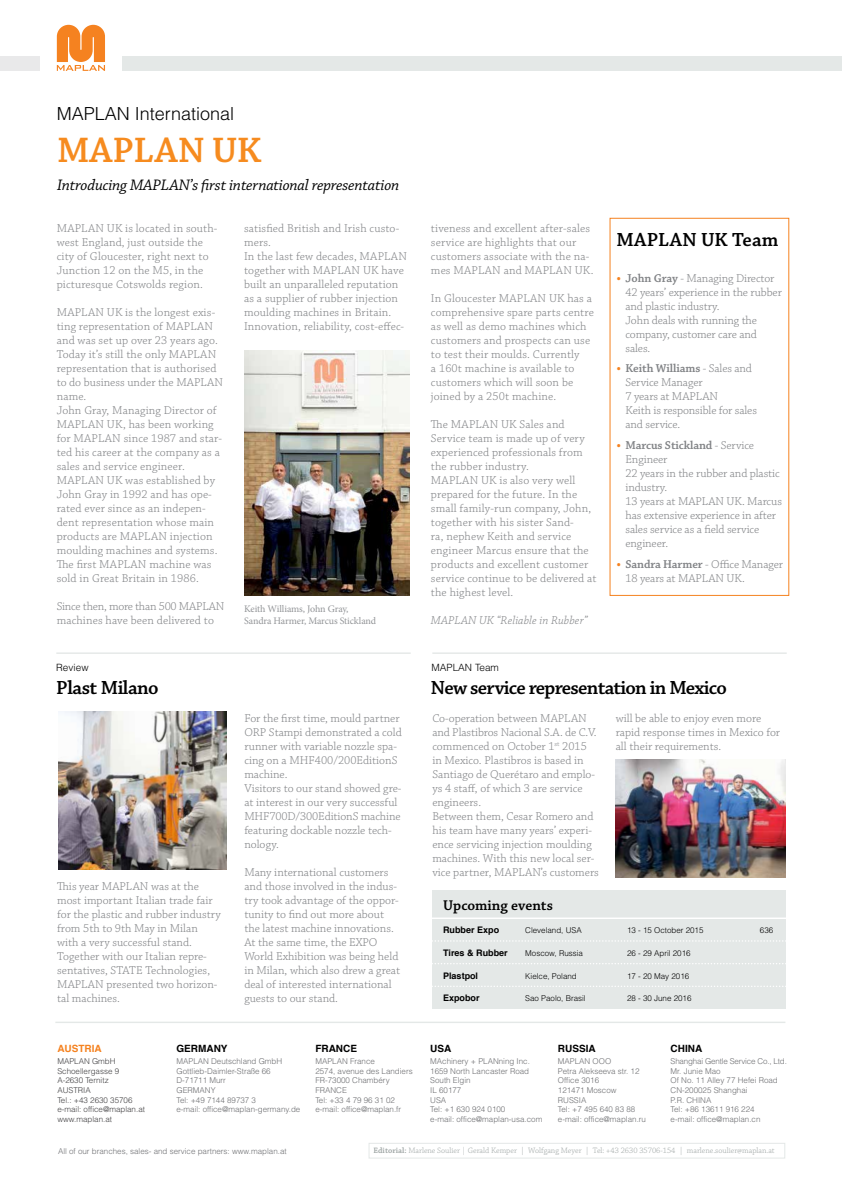
<style>
.page{position:relative;width:842px;height:1191px;background:#fff}
.page>*{position:absolute;margin:0;border:0;box-sizing:border-box;transform-origin:0 0}
.t1{font:600 37.3px "Chaparral Pro";color:#f68b1f}
.t2{font:600 20px "Chaparral Pro";letter-spacing:-.035em;color:#000}
.t3{font:600 20px "Chaparral Pro";color:#000}
.t4{font:18px "Helvetica H Light";color:#000}
.t5{font:italic 16px "Chaparral Pro";letter-spacing:-.01em;color:#000}
.t6{font:600 14.9px "Chaparral Pro";color:#000}
.t7{font:300 12px/14px "Chaparral Pro";letter-spacing:.005em;color:#808285}
.t8{font:italic 300 12px "Chaparral Pro";letter-spacing:.01em;color:#808285}
.t9{font:10px/12px "Minion Pro";letter-spacing:-.015em;color:#939598}
.t10{font:700 10px "Helvetica";color:#000}
.t11{font:10px "Helvetica H Light";color:#000}
.t12{font:700 10px "Helvetica";color:#f58220}
.t13{font:700 9px "Helvetica";color:#000}
.t14{font:300 8.2px "Chaparral Pro";color:#9ea5a4}
.t15{font:8px/9.6px "Helvetica H Light";color:#6d6e71}
.t16{font:8px "Helvetica H Light";color:#000}
.t17{font:8px/9.6px "Helvetica H Light";color:#414042}
.t18{font:8px "Helvetica H Light";color:#6f7073}
.s1{font-size:17px;color:#f58220}
.s2{font-weight:600}
</style>
<div class="page">
<div style="left:0;top:57px;width:40px;height:14px;background:#e9e9ea"></div>
<div style="left:123px;top:57px;width:719px;height:14px;background:#e4e8e7"></div>
<hr style="left:55px;top:1021px;width:730px;height:2px;background:#e4e8e7">
<svg style="left:57px;top:25px;width:48px;height:46px"></svg>
<div style="left:432px;top:890px;width:353px;height:119px;background:#e4e8e7"></div>
<img style="left:58px;top:712px;width:168px;height:157px">
<svg style="left:432px;top:940px;width:354px;height:1px"></svg>
<hr style="left:432px;top:917px;width:355px;height:2px;background:#fff">
<hr style="left:432px;top:652px;width:355px;height:2px;background:#e4e8e7">
<hr style="left:56px;top:652px;width:355px;height:2px;background:#e4e8e7">
<svg style="left:432px;top:985px;width:354px;height:2px"></svg>
<svg style="left:432px;top:963px;width:352px;height:1px"></svg>
<img style="left:616px;top:759px;width:169px;height:119px">
<img style="left:244px;top:350px;width:165px;height:245px">
<div style="left:609px;top:218px;width:180px;height:378px;border:1px solid #f58220"></div>
<div style="left:369px;top:1142px;width:416px;height:16px;border:1px solid #e4e8e7"></div>
<h3 class="t4" style="left:57px;top:102px;width:179px">MAPLAN International</h3>
<h1 class="t1" style="left:57px;top:129px;width:206px">MAPLAN UK</h1>
<h3 class="t5" style="left:57px;top:176px;width:344px">Introducing MAPLAN’s first international representation</h3>
<p class="t7" style="left:57px;top:221px;width:162px">MAPLAN UK is located in south&shy;west England, just outside the city of Gloucester, right next to<br>Junction 12 on the M5, in the picturesque Cotswolds region.</p>
<p class="t7" style="left:57px;top:305px;width:168px">MAPLAN UK is the longest exis&shy;ting representation of MAPLAN and was set up over 23 years ago.<br>Today it’s still the only MAPLAN representation that is authorised to do business under the MAPLAN name.<br>John Gray, Managing Director of<br>MAPLAN UK, has been working for MAPLAN since 1987 and star&shy;ted his career at the company as a sales and service engineer.<br>MAPLAN UK was established by<br>John Gray in 1992 and has ope&shy;rated ever since as an indepen&shy;dent representation whose main products are MAPLAN injection moulding machines and systems.<br>The first MAPLAN machine was sold in Great Britain in 1986.</p>
<p class="t7" style="left:57px;top:600px;width:169px">Since then, more than 500 MAPLAN machines have been delivered to</p>
<p class="t7" style="left:244px;top:222px;width:164px">satisfied British and Irish custo&shy;mers.<br>In the last few decades, MAPLAN together with MAPLAN UK have built an unparalleled reputation as a supplier of rubber injection moulding machines in Britain.<br>Innovation, reliability, cost-effec-</p>
<p class="t9" style="left:244px;top:602px;width:133px">Keith Williams, John Gray,<br>Sandra Harmer, Marcus Stickland</p>
<p class="t7" style="left:431px;top:221px;width:164px">tiveness and excellent after-sales service are highlights that our customers associate with the na&shy;mes MAPLAN and MAPLAN UK.</p>
<p class="t7" style="left:431px;top:291px;width:164px">In Gloucester MAPLAN UK has a comprehensive spare parts centre as well as demo machines which customers and prospects can use to test their moulds. Currently<br>a 160t machine is available to customers which will soon be joined by a 250t machine.</p>
<p class="t7" style="left:431px;top:417px;width:167px">The MAPLAN UK Sales and<br>Service team is made up of very experienced professionals from the rubber industry.<br>MAPLAN UK is also very well prepared for the future. In the small family-run company, John, together with his sister Sand-<br>ra, nephew Keith and service engineer Marcus ensure that the products and excellent customer service continue to be delivered at the highest level.</p>
<p class="t8" style="left:431px;top:613px;width:158px">MAPLAN UK “Reliable in Rubber”</p>
<p class="t11" style="left:56px;top:661px;width:34px">Review</p>
<p class="t11" style="left:432px;top:661px;width:69px">MAPLAN Team</p>
<h2 class="t3" style="left:616px;top:228px;width:163px">MAPLAN UK Team</h2>
<p class="t7" style="left:625px;top:271px;width:158px;text-indent:-9px"><span class="s1">•</span> <span class="s2">John Gray</span> - Managing Director<br>42 years’ experience in the rubber and plastic industry.<br>John deals with running the company, customer care and sales.</p>
<p class="t7" style="left:625px;top:361px;width:133px;text-indent:-9px"><span class="s1">•</span> <span class="s2">Keith Williams</span> - Sales and<br>Service Manager<br>7 years at MAPLAN<br>Keith is responsible for sales and service.</p>
<p class="t7" style="left:625px;top:438px;width:158px;text-indent:-9px"><span class="s1">•</span> <span class="s2">Marcus Stickland</span> - Service<br>Engineer<br>22 years in the rubber and plastic industry.<br>13 years at MAPLAN UK. Marcus has extensive experience in after sales service as a field service engineer.</p>
<p class="t7" style="left:625px;top:557px;width:159px;text-indent:-9px"><span class="s1">•</span> <span class="s2">Sandra Harmer</span> - Office Manager<br>18 years at MAPLAN UK.</p>
<h2 class="t2" style="left:56px;top:676px;width:104px">Plast Milano</h2>
<p class="t7" style="left:57px;top:879px;width:165px">This year MAPLAN was at the most important Italian trade fair for the plastic and rubber industry from 5th to 9th May in Milan with a very successful stand.<br>Together with our Italian repre&shy;sentatives, STATE Technologies,<br>MAPLAN presented two horizon&shy;tal machines.</p>
<p class="t7" style="left:244px;top:712px;width:159px">For the first time, mould partner<br>ORP Stampi demonstrated a cold runner with variable nozzle spa&shy;cing on a MHF400/200EditionS machine.<br>Visitors to our stand showed gre&shy;at interest in our very successful<br>MHF700D/300EditionS machine featuring dockable nozzle tech&shy;nology.</p>
<p class="t7" style="left:244px;top:866px;width:157px">Many international customers and those involved in the indus&shy;try took advantage of the oppor&shy;tunity to find out more about the latest machine innovations.<br>At the same time, the EXPO<br>World Exhibition was being held in Milan, which also drew a great deal of interested international guests to our stand.</p>
<p class="t12" style="left:57px;top:1041px;width:46px">AUSTRIA</p>
<p class="t17" style="left:57px;top:1056px;width:89px">MAPLAN GmbH<br>Schoellergasse 9<br>A-2630 Ternitz<br>AUSTRIA<br>Tel.: +43 2630 35706 e-mail: office@maplan.at www.maplan.at</p>
<p class="t10" style="left:176px;top:1041px;width:53px">GERMANY</p>
<p class="t15" style="left:176px;top:1056px;width:125px">MAPLAN Deutschland GmbH<br>Gottlieb-Daimler-Straße 66<br>D-71711 Murr<br>GERMANY<br>Tel: +49 7144 89737 3<br>e-mail: office@maplan-germany.de</p>
<p class="t10" style="left:315px;top:1041px;width:43px">FRANCE</p>
<p class="t15" style="left:315px;top:1056px;width:99px">MAPLAN France<br>2574, avenue des Landiers<br>FR-73000 Chambéry<br>FRANCE<br>Tel: +33 4 79 96 31 02 e-mail: office@maplan.fr</p>
<h2 class="t2" style="left:431px;top:676px;width:297px">New service representation in Mexico</h2>
<p class="t7" style="left:432px;top:711px;width:168px">Co-operation between MAPLAN and Plastibros Nacional S.A. de C.V. commenced on October 1<sup>st</sup> 2015 in Mexico. Plastibros is based in<br>Santiago de Querétaro and emplo&shy;ys 4 staff, of which 3 are service engineers.<br>Between them, Cesar Romero and his team have many years’ experi&shy;ence servicing injection moulding machines. With this new local ser&shy;vice partner, MAPLAN’s customers</p>
<p class="t6" style="left:443px;top:897px;width:111px">Upcoming events</p>
<p class="t7" style="left:616px;top:712px;width:166px">will be able to enjoy even more rapid response times in Mexico for all their requirements.</p>
<p class="t13" style="left:443px;top:924px;width:58px">Rubber Expo</p>
<p class="t16" style="left:525px;top:925px;width:58px">Cleveland, USA</p>
<p class="t16" style="left:627px;top:925px;width:78px">13 - 15 October 2015</p>
<p class="t16" style="left:760px;top:925px;width:15px">636</p>
<p class="t13" style="left:443px;top:946px;width:66px">Tires &amp; Rubber</p>
<p class="t16" style="left:525px;top:948px;width:59px">Moscow, Russia</p>
<p class="t16" style="left:627px;top:948px;width:65px">26 - 29 April 2016</p>
<p class="t13" style="left:443px;top:969px;width:37px">Plastpol</p>
<p class="t16" style="left:525px;top:970px;width:53px">Kielce, Poland</p>
<p class="t16" style="left:627px;top:970px;width:64px">17 - 20 May 2016</p>
<p class="t13" style="left:443px;top:992px;width:38px">Expobor</p>
<p class="t16" style="left:627px;top:993px;width:66px">28 - 30 June 2016</p>
<p class="t16" style="left:525px;top:993px;width:62px">Sao Paolo, Brasil</p>
<p class="t10" style="left:430px;top:1041px;width:23px">USA</p>
<p class="t15" style="left:430px;top:1056px;width:114px">MAchinery + PLANning Inc.<br>1659 North Lancaster Road<br>South Elgin<br>IL 60177<br>USA<br>Tel: +1 630 924 0100<br>e-mail: office@maplan-usa.com</p>
<p class="t10" style="left:558px;top:1041px;width:39px">RUSSIA</p>
<p class="t15" style="left:558px;top:1056px;width:90px">MAPLAN OOO<br>Petra Alekseeva str. 12<br>Office 3016<br>121471 Moscow<br>RUSSIA<br>Tel: +7 495 640 83 88 e-mail: office@maplan.ru</p>
<p class="t10" style="left:671px;top:1041px;width:33px">CHINA</p>
<p class="t15" style="left:671px;top:1056px;width:118px">Shanghai Gentle Service Co., Ltd.<br>Mr. Junie Mao<br>Of No. 11 Alley 77 Hefei Road<br>CN-200025 Shanghai<br>P.R. CHINA<br>Tel: +86 13611 916 224<br>e-mail: office@maplan.cn</p>
<p class="t18" style="left:58px;top:1146px;width:230px">All of our branches, sales- and service partners: www.maplan.at</p>
<p class="t14" style="left:373px;top:1146px;width:403px"><span class="s2">Editorial:</span> Marlene Soulier | Gerald Kemper | Wolfgang Meyer | Tel: +43 2630 35706-154 | marlene.soulier@maplan.at</p>
</div>
